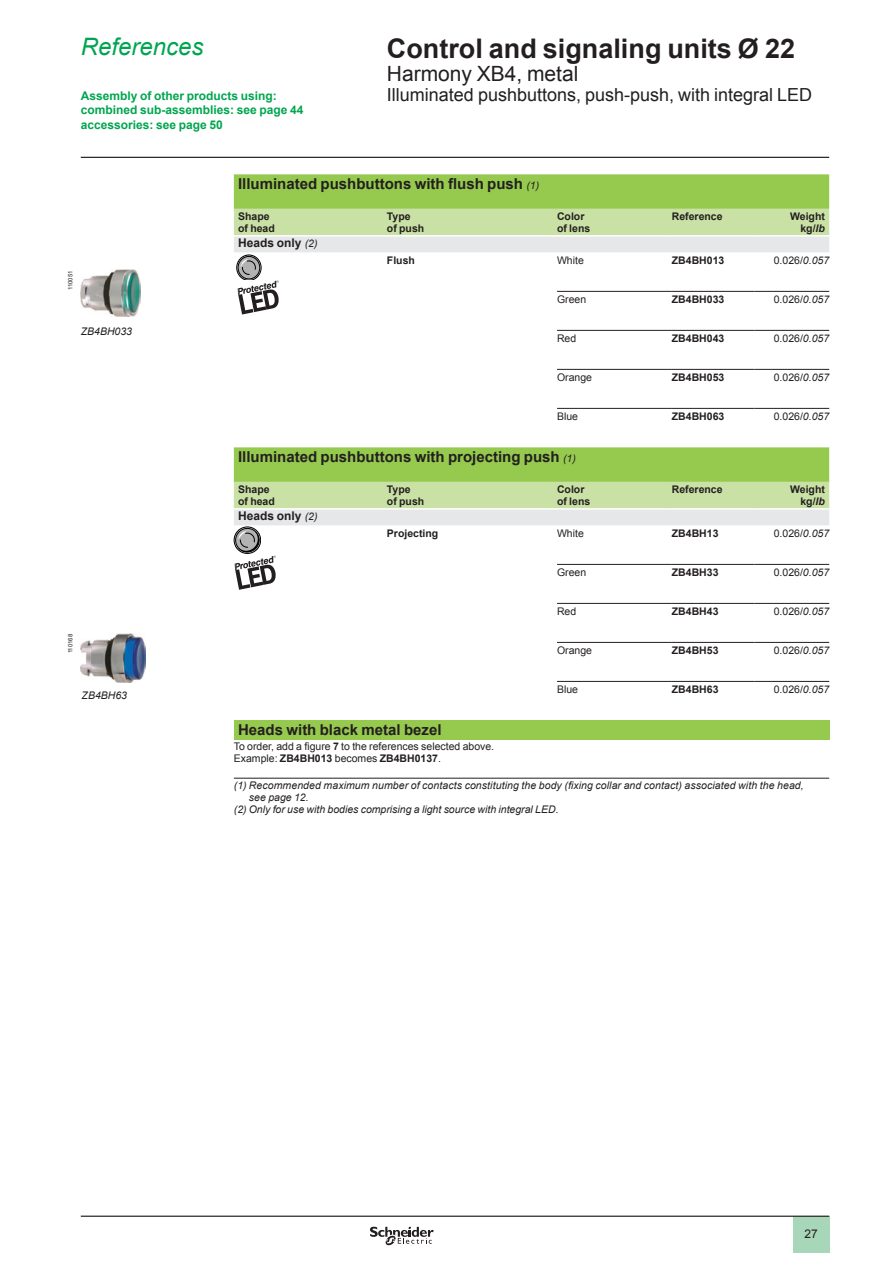
<style>
.page{position:relative;width:893px;height:1263px;background:#fff}
.page>*{position:absolute;margin:0;border:0;box-sizing:border-box;transform-origin:0 0}
._0_TitleLev1Fwd{font:700 27px "Arial";color:#231f20}
._0_TopicFwd{font:italic 24px "Arial";color:#00a54f}
._0_TitleLev2Fwd{font:21px "Arial";color:#231f20}
._0_TitleLev3{font:18px "Arial";color:#231f20}
.Cell_Section_2__10{font:700 15px "Arial";color:#231f20}
._2_Text__8{font:700 12px "Arial";color:#00a54f}
.Cell_Section_3__8{font:700 12px "Arial";color:#231f20}
.ModuleNo_Right{font:12px "Arial";color:#231f20}
._2_Note_1{font:italic 10.5px/12px "Arial";letter-spacing:.01em;color:#231f20}
.Cell_Text__7__Right{font:10.5px "Arial";color:#231f20}
.Cell_Text__7__Flush{font:10.5px "Arial";color:#231f20}
.Cell_Section_4__7__F{font:700 10.5px/12px "Arial";color:#231f20}
.Cell_ReferenceProduc{font:700 10.5px "Arial";color:#231f20}
._2_Note_2{font:italic 10.5px "Arial";color:#231f20}
.Cell_Text__7__Flush-2{font:700 10.5px "Arial";color:#231f20}
.Cell_Section_4__7{font:700 10.5px/12px "Arial";color:#231f20}
.Cell_Section_4__7__R{font:700 10.5px "Arial";color:#231f20}
._2_Legend__7{font:italic 10.5px "Arial";color:#231f20}
.t1{font:6px "Arial";color:#231f20}
.s1{font-weight:400;font-style:italic;font-size:10.5px}
.s2{font-style:italic}
.s3{font-weight:700}
.s4{font-weight:400}
</style>
<div class="page">
<hr style="left:81px;top:157px;width:748px;height:1px;background:#231f20">
<div style="left:793px;top:1217px;width:37px;height:36px;background:#a7d7b8"></div>
<hr style="left:81px;top:1215px;width:748px;height:2px;background:#231f20">
<svg style="left:370px;top:1226px;width:64px;height:20px"></svg>
<div style="left:234px;top:174px;width:595px;height:35px;background:#96ca4e"></div>
<div style="left:234px;top:209px;width:595px;height:26px;background:#c9e1a4"></div>
<svg style="left:234px;top:237px;width:595px;height:288px"></svg>
<hr style="left:557px;top:291px;width:115px;height:1px;background:#231f20">
<hr style="left:672px;top:291px;width:82px;height:1px;background:#231f20">
<hr style="left:754px;top:291px;width:75px;height:1px;background:#231f20">
<hr style="left:557px;top:330px;width:115px;height:1px;background:#231f20">
<hr style="left:672px;top:330px;width:82px;height:1px;background:#231f20">
<hr style="left:754px;top:330px;width:75px;height:1px;background:#231f20">
<hr style="left:557px;top:369px;width:115px;height:1px;background:#231f20">
<hr style="left:672px;top:369px;width:82px;height:1px;background:#231f20">
<hr style="left:754px;top:369px;width:75px;height:1px;background:#231f20">
<hr style="left:557px;top:408px;width:115px;height:1px;background:#231f20">
<hr style="left:672px;top:408px;width:82px;height:1px;background:#231f20">
<hr style="left:754px;top:408px;width:75px;height:1px;background:#231f20">
<hr style="left:557px;top:564px;width:115px;height:1px;background:#231f20">
<hr style="left:672px;top:564px;width:82px;height:1px;background:#231f20">
<hr style="left:754px;top:564px;width:75px;height:1px;background:#231f20">
<hr style="left:557px;top:603px;width:115px;height:1px;background:#231f20">
<hr style="left:672px;top:603px;width:82px;height:1px;background:#231f20">
<hr style="left:754px;top:603px;width:75px;height:1px;background:#231f20">
<hr style="left:557px;top:642px;width:115px;height:1px;background:#231f20">
<hr style="left:672px;top:642px;width:82px;height:1px;background:#231f20">
<hr style="left:754px;top:642px;width:75px;height:1px;background:#231f20">
<hr style="left:557px;top:681px;width:115px;height:1px;background:#231f20">
<hr style="left:672px;top:681px;width:82px;height:1px;background:#231f20">
<hr style="left:754px;top:681px;width:75px;height:1px;background:#231f20">
<hr style="left:234px;top:508px;width:153px;height:2px;background:#fff">
<hr style="left:387px;top:508px;width:170px;height:2px;background:#fff">
<hr style="left:557px;top:508px;width:115px;height:2px;background:#fff">
<hr style="left:672px;top:508px;width:82px;height:2px;background:#fff">
<hr style="left:754px;top:508px;width:75px;height:2px;background:#fff">
<div style="left:234px;top:720px;width:595px;height:20px;background:#96ca4e"></div>
<hr style="left:234px;top:778px;width:595px;height:1px;background:#231f20">
<div style="left:234px;top:255px;width:34px;height:30px;background:#fff"></div>
<svg style="left:236px;top:255px;width:23px;height:9px"></svg>
<div style="left:236px;top:255px;width:25px;height:26px;border:1px solid #000;border-radius:50%"></div>
<svg style="left:238px;top:256px;width:22px;height:23px"></svg>
<div style="left:238px;top:256px;width:22px;height:23px;border:1px solid #000;border-radius:50%"></div>
<svg style="left:237px;top:259px;width:42px;height:55px"></svg>
<svg style="left:237px;top:527px;width:21px;height:4px"></svg>
<div style="left:234px;top:527px;width:27px;height:27px;border:1px solid #000;border-radius:50%"></div>
<svg style="left:236px;top:528px;width:23px;height:24px"></svg>
<div style="left:235px;top:528px;width:24px;height:24px;border:1px solid #000;border-radius:50%"></div>
<svg style="left:234px;top:531px;width:42px;height:59px"></svg>
<img style="left:81px;top:269px;width:59px;height:48px">
<img style="left:80px;top:633px;width:65px;height:49px">
<p class="_0_TopicFwd" style="left:81px;top:31px;width:124px">References</p>
<p class="_2_Text__8" style="left:81px;top:88px;width:198px">Assembly of other products using:</p>
<p class="_2_Text__8" style="left:81px;top:102px;width:224px">combined sub-assemblies: see page 44</p>
<p class="_2_Text__8" style="left:81px;top:117px;width:144px">accessories: see page 50</p>
<p class="_0_TitleLev1Fwd" style="left:387px;top:30px;width:410px">Control and signaling units Ø 22</p>
<p class="_0_TitleLev2Fwd" style="left:387px;top:59px;width:193px">Harmony XB4, metal</p>
<p class="_0_TitleLev3" style="left:387px;top:83px;width:427px">Illuminated pushbuttons, push-push, with integral LED</p>
<p class="t1" style="left:66px;top:290px;width:21px;rotate:-90deg">110051</p>
<p class="_2_Legend__7" style="left:81px;top:324px;width:53px">ZB4BH033</p>
<p class="t1" style="left:66px;top:653px;width:21px;rotate:-90deg">110168</p>
<p class="_2_Legend__7" style="left:82px;top:688px;width:47px">ZB4BH63</p>
<p class="Cell_Section_2__10" style="left:238px;top:174px;width:303px">Illuminated pushbuttons with flush push <span class="s1">(1)</span></p>
<p class="Cell_Section_4__7" style="left:238px;top:211px;width:38px">Shape of head</p>
<p class="Cell_Section_4__7__F" style="left:387px;top:211px;width:39px">Type<br>of push</p>
<p class="Cell_Section_4__7__F" style="left:557px;top:211px;width:35px">Color of lens</p>
<p class="Cell_Section_4__7__F" style="left:672px;top:211px;width:52px">Reference</p>
<p class="Cell_Section_4__7__R" style="left:790px;top:209px;width:36px">Weight</p>
<p class="Cell_Section_4__7__R" style="left:800px;top:221px;width:26px">kg/<span class="s2">lb</span></p>
<p class="Cell_Section_3__8" style="left:238px;top:235px;width:81px">Heads only <span class="s1">(2)</span></p>
<p class="Cell_Section_4__7__F" style="left:387px;top:254px;width:30px">Flush</p>
<p class="Cell_Text__7__Flush" style="left:557px;top:253px;width:28px">White</p>
<p class="Cell_ReferenceProduc" style="left:672px;top:253px;width:54px">ZB4BH013</p>
<p class="Cell_Text__7__Right" style="left:774px;top:253px;width:57px">0.026/<span class="s2">0.057</span></p>
<p class="Cell_Text__7__Flush" style="left:557px;top:292px;width:31px">Green</p>
<p class="Cell_ReferenceProduc" style="left:672px;top:292px;width:54px">ZB4BH033</p>
<p class="Cell_Text__7__Right" style="left:774px;top:292px;width:57px">0.026/<span class="s2">0.057</span></p>
<p class="Cell_Text__7__Flush" style="left:557px;top:331px;width:21px">Red</p>
<p class="Cell_ReferenceProduc" style="left:672px;top:331px;width:54px">ZB4BH043</p>
<p class="Cell_Text__7__Right" style="left:774px;top:331px;width:57px">0.026/<span class="s2">0.057</span></p>
<p class="Cell_Text__7__Flush" style="left:557px;top:370px;width:37px">Orange</p>
<p class="Cell_ReferenceProduc" style="left:672px;top:370px;width:54px">ZB4BH053</p>
<p class="Cell_Text__7__Right" style="left:774px;top:370px;width:57px">0.026/<span class="s2">0.057</span></p>
<p class="Cell_Text__7__Flush" style="left:557px;top:409px;width:23px">Blue</p>
<p class="Cell_ReferenceProduc" style="left:672px;top:409px;width:54px">ZB4BH063</p>
<p class="Cell_Text__7__Right" style="left:774px;top:409px;width:57px">0.026/<span class="s2">0.057</span></p>
<p class="Cell_Section_2__10" style="left:238px;top:447px;width:339px">Illuminated pushbuttons with projecting push <span class="s1">(1)</span></p>
<p class="Cell_Section_4__7" style="left:238px;top:484px;width:38px">Shape of head</p>
<p class="Cell_Section_4__7__F" style="left:387px;top:484px;width:39px">Type<br>of push</p>
<p class="Cell_Section_4__7__F" style="left:557px;top:484px;width:35px">Color of lens</p>
<p class="Cell_Section_4__7__F" style="left:672px;top:484px;width:52px">Reference</p>
<p class="Cell_Section_4__7__R" style="left:790px;top:482px;width:36px">Weight</p>
<p class="Cell_Section_4__7__R" style="left:800px;top:494px;width:26px">kg/<span class="s2">lb</span></p>
<p class="Cell_Section_3__8" style="left:238px;top:508px;width:81px">Heads only <span class="s1">(2)</span></p>
<p class="Cell_Section_4__7__F" style="left:387px;top:527px;width:53px">Projecting</p>
<p class="Cell_Text__7__Flush" style="left:557px;top:526px;width:28px">White</p>
<p class="Cell_ReferenceProduc" style="left:672px;top:526px;width:48px">ZB4BH13</p>
<p class="Cell_Text__7__Right" style="left:774px;top:526px;width:57px">0.026/<span class="s2">0.057</span></p>
<p class="Cell_Text__7__Flush" style="left:557px;top:565px;width:31px">Green</p>
<p class="Cell_ReferenceProduc" style="left:672px;top:565px;width:48px">ZB4BH33</p>
<p class="Cell_Text__7__Right" style="left:774px;top:565px;width:57px">0.026/<span class="s2">0.057</span></p>
<p class="Cell_Text__7__Flush" style="left:557px;top:604px;width:21px">Red</p>
<p class="Cell_ReferenceProduc" style="left:672px;top:604px;width:48px">ZB4BH43</p>
<p class="Cell_Text__7__Right" style="left:774px;top:604px;width:57px">0.026/<span class="s2">0.057</span></p>
<p class="Cell_Text__7__Flush" style="left:557px;top:643px;width:37px">Orange</p>
<p class="Cell_ReferenceProduc" style="left:672px;top:643px;width:48px">ZB4BH53</p>
<p class="Cell_Text__7__Right" style="left:774px;top:643px;width:57px">0.026/<span class="s2">0.057</span></p>
<p class="Cell_Text__7__Flush" style="left:557px;top:682px;width:23px">Blue</p>
<p class="Cell_ReferenceProduc" style="left:672px;top:682px;width:48px">ZB4BH63</p>
<p class="Cell_Text__7__Right" style="left:774px;top:682px;width:57px">0.026/<span class="s2">0.057</span></p>
<p class="Cell_Section_2__10" style="left:238px;top:720px;width:205px">Heads with black metal bezel</p>
<p class="Cell_Text__7__Flush" style="left:234px;top:740px;width:262px">To order, add a figure <span class="s3">7</span> to the references selected above.</p>
<p class="Cell_Text__7__Flush-2" style="left:234px;top:752px;width:209px"><span class="s4">Example:</span> ZB4BH013 <span class="s4">becomes</span> ZB4BH0137<span class="s4">.</span></p>
<p class="_2_Note_1" style="left:249px;top:780px;width:557px;text-indent:-15px">(1) Recommended maximum number of contacts constituting the body (fixing collar and contact) associated with the head, see page 12.</p>
<p class="_2_Note_2" style="left:234px;top:803px;width:326px">(2) Only for use with bodies comprising a light source with integral LED.</p>
<p class="ModuleNo_Right" style="left:804px;top:1225px;width:15px">27</p>
</div>
